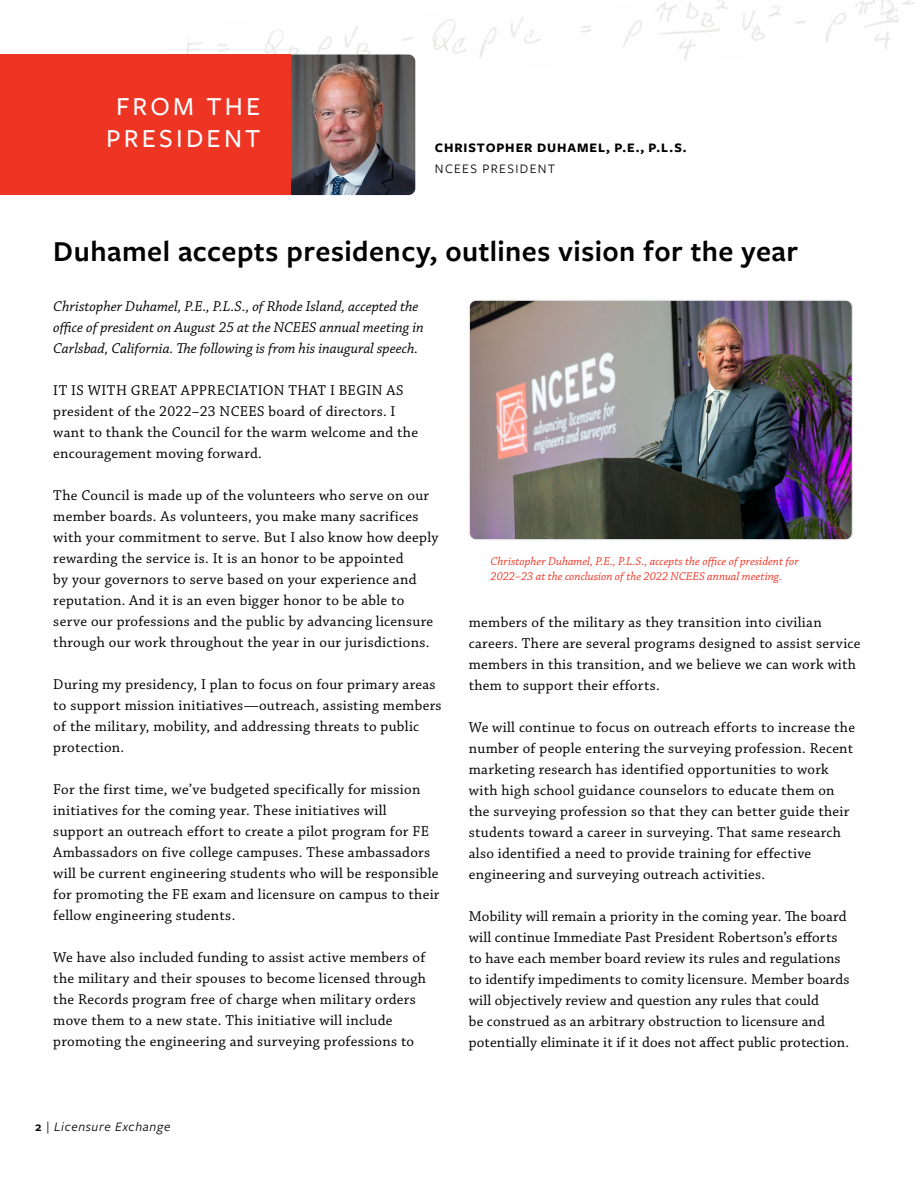
<style>
.page{position:relative;width:918px;height:1188px;background:#fff}
.page>*{position:absolute;margin:0;border:0;box-sizing:border-box;transform-origin:0 0}
.t1{font:600 30px "Freight Sans Pro";letter-spacing:.015em;color:#000}
.t2{font:500 27px/32.4px "Freight Sans Pro";letter-spacing:.12em;color:#fff;text-align:center}
.t3{font:15px/21px "Chaparral Pro";letter-spacing:.02em;color:#000}
.t4{font:italic 15px/21px "Chaparral Pro";color:#000}
.t5{font:700 13.5px "Freight Sans Pro";letter-spacing:.07em;color:#000}
.t6{font:italic 13.5px "Freight Sans Pro";letter-spacing:.05em;color:#000}
.t7{font:13.5px "Freight Sans Pro";letter-spacing:.1em;color:#000}
.t8{font:italic 12px/15px "Chaparral Pro";color:#ee3524}
.s1{font-weight:600;font-style:normal}
.s2{font-style:normal}
</style>
<div class="page">
<img style="left:166px;top:0;width:749px;height:85px">
<img style="left:470px;top:301px;width:381px;height:238px">
<div style="left:469px;top:300px;width:384px;height:240px;border:1px solid #e6e7e8;border-radius:7px"></div>
<img style="left:291px;top:55px;width:124px;height:140px">
<div style="left:0;top:55px;width:291px;height:140px;background:#ee3524"></div>
<h2 class="t2" style="left:106px;top:89px;width:156px">FROM THE<br>PRESIDENT</h2>
<p class="t5" style="left:435px;top:138px;width:253px">CHRISTOPHER DUHAMEL, P.E., P.L.S.</p>
<p class="t7" style="left:435px;top:159px;width:122px">NCEES PRESIDENT</p>
<h1 class="t1" style="left:53px;top:230px;width:747px">Duhamel accepts presidency, outlines vision for the year</h1>
<p class="t4" style="left:53px;top:296px;width:372px">Christopher Duhamel, P.E., P.L.S., of Rhode Island, accepted the office of president on August 25 at the NCEES annual meeting in<br>Carlsbad, California. The following is from his inaugural speech.</p>
<p class="t3" style="left:53px;top:380px;width:366px">IT IS WITH GREAT APPRECIATION THAT I BEGIN AS president of the 2022–23 NCEES board of directors. I want to thank the Council for the warm welcome and the encouragement moving forward.</p>
<p class="t3" style="left:53px;top:485px;width:387px">The Council is made up of the volunteers who serve on our member boards. As volunteers, you make many sacrifices with your commitment to serve. But I also know how deeply rewarding the service is. It is an honor to be appointed<br>by your governors to serve based on your experience and reputation. And it is an even bigger honor to be able to serve our professions and the public by advancing licensure through our work throughout the year in our jurisdictions.</p>
<p class="t3" style="left:53px;top:674px;width:390px">During my presidency, I plan to focus on four primary areas to support mission initiatives—outreach, assisting members of the military, mobility, and addressing threats to public protection.</p>
<p class="t3" style="left:53px;top:779px;width:388px">For the first time, we’ve budgeted specifically for mission initiatives for the coming year. These initiatives will support an outreach effort to create a pilot program for FE Ambassadors on five college campuses. These ambassadors will be current engineering students who will be responsible for promoting the FE exam and licensure on campus to their fellow engineering students.</p>
<p class="t3" style="left:53px;top:947px;width:374px">We have also included funding to assist active members of the military and their spouses to become licensed through the Records program free of charge when military orders move them to a new state. This initiative will include promoting the engineering and surveying professions to</p>
<p class="t8" style="left:491px;top:554px;width:310px">Christopher Duhamel, P.E., P.L.S., accepts the office of president for<br>2022–23 at the conclusion of the 2022 NCEES annual meeting.</p>
<p class="t3" style="left:469px;top:612px;width:393px">members of the military as they transition into civilian careers. There are several programs designed to assist service members in this transition, and we believe we can work with them to support their efforts.</p>
<p class="t3" style="left:469px;top:717px;width:388px">We will continue to focus on outreach efforts to increase the number of people entering the surveying profession. Recent marketing research has identified opportunities to work with high school guidance counselors to educate them on the surveying profession so that they can better guide their students toward a career in surveying. That same research also identified a need to provide training for effective engineering and surveying outreach activities.</p>
<p class="t3" style="left:469px;top:906px;width:382px">Mobility will remain a priority in the coming year. The board will continue Immediate Past President Robertson’s efforts to have each member board review its rules and regulations to identify impediments to comity licensure. Member boards will objectively review and question any rules that could<br>be construed as an arbitrary obstruction to licensure and potentially eliminate it if it does not affect public protection.</p>
<p class="t6" style="left:35px;top:1118px;width:137px"><span class="s1">2</span> <span class="s2">|</span> Licensure Exchange</p>
</div>
